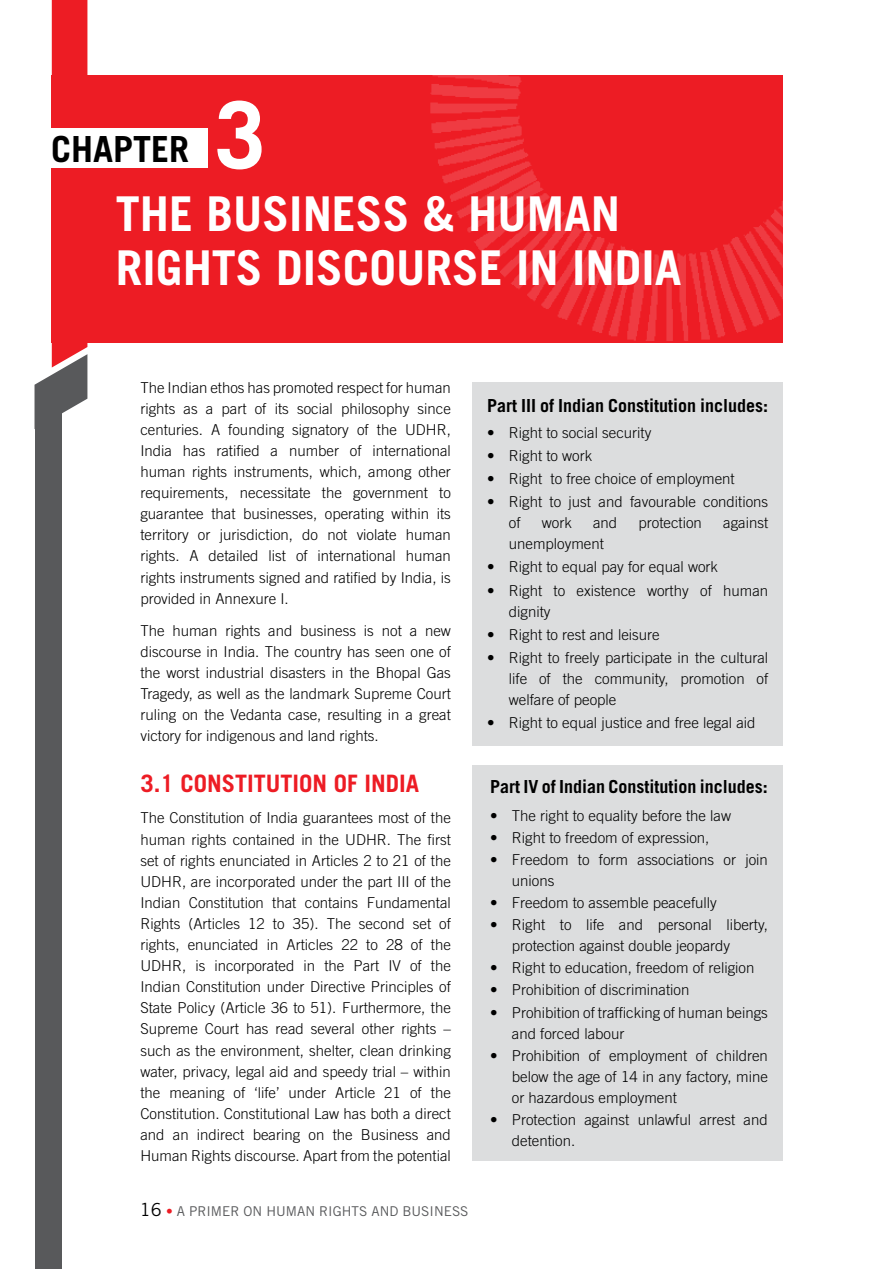
<style>
.page{position:relative;width:891px;height:1269px;background:#fff}
.page>*{position:absolute;margin:0;border:0;box-sizing:border-box;transform-origin:0 0}
.t1{font:700 92.85px "Trade Gothic LT Std";color:#fff}
.t2{font:700 48px/54px "Trade Gothic LT Std";color:#fff}
.t3{font:700 36px "Trade Gothic LT Std";color:#000}
.t4{font:700 24px "Trade Gothic LT Std";color:#ed1c24}
.t5{font:700 18px "Trade Gothic LT Std";color:#000}
.t6{font:300 15px/21.1px "Trade Gothic LT Std";color:#000}
.t7{font:13.5px "Trade Gothic LT Std";color:#58595b}
.s1{font-size:18px;color:#000}
.s2{color:#ed1c24}
</style>
<div class="page">
<div style="left:35px;top:402px;width:27px;height:867px;background:#58595b"></div>
<svg style="left:35px;top:0;width:52px;height:414px"></svg>
<div style="left:52px;top:75px;width:731px;height:268px;background:#ed1c24"></div>
<img style="left:430px;top:76px;width:353px;height:265px">
<div style="left:27px;top:129px;width:181px;height:39px;background:#fff"></div>
<div style="left:472px;top:382px;width:311px;height:364px;background:#dcddde"></div>
<div style="left:472px;top:765px;width:311px;height:396px;background:#dcddde"></div>
<h3 class="t3" style="left:51px;top:127px;width:21px">chapter</h3>
<h1 class="t1" style="left:214px;top:78px;width:53px">3</h1>
<h2 class="t2" style="left:116px;top:186px;width:567px">THE BUSINESS &amp; HUMAN<br>RIGHTS DISCOURSE IN INDIA</h2>
<p class="t6" style="left:140px;top:377px;width:312px;text-align:justify">The Indian ethos has promoted respect for human rights as a part of its social philosophy since centuries. A founding signatory of the UDHR, India has ratified a number of international human rights instruments, which, among other requirements, necessitate the government to guarantee that businesses, operating within its territory or jurisdiction, do not violate human rights. A detailed list of international human rights instruments signed and ratified by India, is provided in Annexure I.</p>
<p class="t6" style="left:140px;top:619px;width:312px;text-align:justify">The human rights and business is not a new discourse in India. The country has seen one of the worst industrial disasters in the Bhopal Gas Tragedy, as well as the landmark Supreme Court ruling on the Vedanta case, resulting in a great victory for indigenous and land rights.</p>
<h3 class="t4" style="left:140px;top:768px;width:280px">3.1 CONSTITUTION OF INDIA</h3>
<p class="t6" style="left:140px;top:807px;width:312px;text-align:justify">The Constitution of India guarantees most of the human rights contained in the UDHR. The first set of rights enunciated in Articles 2 to 21 of the UDHR, are incorporated under the part III of the Indian Constitution that contains Fundamental Rights (Articles 12 to 35). The second set of rights, enunciated in Articles 22 to 28 of the UDHR, is incorporated in the Part IV of the Indian Constitution under Directive Principles of State Policy (Article 36 to 51). Furthermore, the Supreme Court has read several other rights – such as the environment, shelter, clean drinking water, privacy, legal aid and speedy trial – within the meaning of ‘life’ under Article 21 of the Constitution. Constitutional Law has both a direct and an indirect bearing on the Business and Human Rights discourse. Apart from the potential</p>
<p class="t7" style="left:140px;top:1203px;width:330px"><span class="s1">16</span> <span class="s2">•</span> A PRIMER ON HUMAN RIGHTS AND BUSINESS</p>
<p class="t5" style="left:487px;top:395px;width:283px">Part III of Indian Constitution includes:</p>
<p class="t6" style="left:487px;top:422px;width:166px">• Right to social security</p>
<p class="t6" style="left:487px;top:445px;width:106px">• Right to work</p>
<p class="t6" style="left:487px;top:468px;width:249px">• Right to free choice of employment</p>
<p class="t6" style="left:509px;top:491px;width:261px;text-indent:-22px">• Right to just and favourable conditions of</p>
<p class="t6" style="left:542px;top:512px;width:31px">work</p>
<p class="t6" style="left:593px;top:512px;width:26px">and</p>
<p class="t6" style="left:639px;top:512px;width:65px">protection</p>
<p class="t6" style="left:723px;top:512px;width:46px">against</p>
<p class="t6" style="left:509px;top:533px;width:97px">unemployment</p>
<p class="t6" style="left:487px;top:556px;width:232px">• Right to equal pay for equal work</p>
<p class="t6" style="left:509px;top:580px;width:261px;text-indent:-22px">• Right to existence worthy of human dignity</p>
<p class="t6" style="left:487px;top:624px;width:174px">• Right to rest and leisure</p>
<p class="t6" style="left:509px;top:647px;width:261px;text-align:justify;text-indent:-22px">• Right to freely participate in the cultural life of the community, promotion of welfare of people</p>
<p class="t6" style="left:487px;top:712px;width:270px">• Right to equal justice and free legal aid</p>
<p class="t5" style="left:490px;top:776px;width:279px">Part IV of Indian Constitution includes:</p>
<p class="t6" style="left:490px;top:805px;width:242px">• The right to equality before the law</p>
<p class="t6" style="left:490px;top:827px;width:221px">• Right to freedom of expression,</p>
<p class="t6" style="left:512px;top:849px;width:257px;text-indent:-22px">• Freedom to form associations or join unions</p>
<p class="t6" style="left:490px;top:892px;width:228px">• Freedom to assemble peacefully</p>
<p class="t6" style="left:512px;top:914px;width:257px;text-indent:-22px">• Right to life and personal liberty, protection against double jeopardy</p>
<p class="t6" style="left:490px;top:957px;width:266px">• Right to education, freedom of religion</p>
<p class="t6" style="left:490px;top:979px;width:201px">• Prohibition of discrimination</p>
<p class="t6" style="left:512px;top:1002px;width:257px;text-indent:-22px">• Prohibition of trafficking of human beings and forced labour</p>
<p class="t6" style="left:512px;top:1045px;width:258px;text-align:justify;text-indent:-22px">• Prohibition of employment of children below the age of 14 in any factory, mine or hazardous employment</p>
<p class="t6" style="left:512px;top:1109px;width:257px;text-indent:-22px">• Protection against unlawful arrest and detention.</p>
</div>
